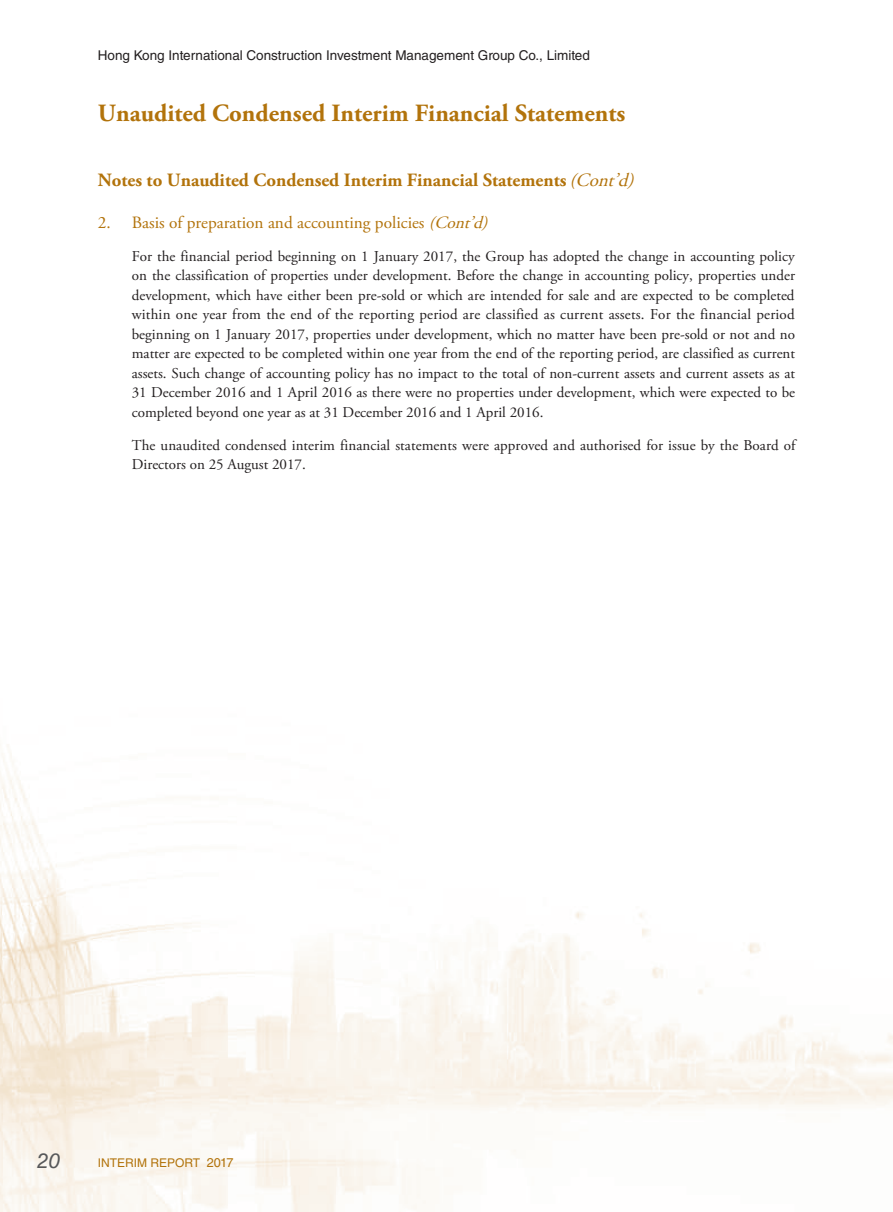
<style>
.page{position:relative;width:893px;height:1212px;background:#fff}
.page>*{position:absolute;margin:0;border:0;box-sizing:border-box;transform-origin:0 0}
.t1{font:700 24.75px "Adobe Garamond Pro";color:#b2730b}
.t2{font:italic 21px "Helvetica LT Std";color:#57585a}
._3__標題{font:700 18.75px "Adobe Garamond Pro";color:#b2730b}
._4__副標題{font:17.25px "Adobe Garamond Pro";color:#b2730b}
._1__內文{font:15px/19.5px "Adobe Garamond Pro";letter-spacing:.005em;color:#231f20;text-align:justify}
.t3{font:13.5px "Helvetica LT Std";color:#231f20}
.t4{font:12px "Helvetica LT Std";color:#b2730b}
.s1{font-weight:400;font-style:italic}
.s2{font-style:italic}
.s3{font-size:12.75px}
</style>
<div class="page">
<img style="left:0;top:744px;width:892px;height:468px">
<p class="t3" style="left:98px;top:48px;width:494px">Hong Kong International Construction Investment Management Group Co., Limited</p>
<h1 class="t1" style="left:98px;top:99px;width:529px">Unaudited Condensed Interim Financial Statements</h1>
<p class="_3__標題" style="left:98px;top:169px;width:543px">Notes to Unaudited Condensed Interim Financial Statements <span class="s1">(Cont’d)</span></p>
<p class="_4__副標題" style="left:98px;top:212px;width:397px">2. Basis of preparation and accounting policies <span class="s2">(Cont’d)</span></p>
<p class="_1__內文" style="left:132px;top:247px;width:665px">For the financial period beginning on 1 January 2017, the Group has adopted the change in accounting policy on the classification of properties under development. Before the change in accounting policy, properties under development, which have either been pre-sold or which are intended for sale and are expected to be completed within one year from the end of the reporting period are classified as current assets. For the financial period beginning on 1 January 2017, properties under development, which no matter have been pre-sold or not and no matter are expected to be completed within one year from the end of the reporting period, are classified as current assets. Such change of accounting policy has no impact to the total of non-current assets and current assets as at 31 December 2016 and 1 April 2016 as there were no properties under development, which were expected to be completed beyond one year as at 31 December 2016 and 1 April 2016.</p>
<p class="_1__內文" style="left:132px;top:436px;width:665px">The unaudited condensed interim financial statements were approved and authorised for issue by the Board of<br>Directors on 25 August 2017.</p>
<p class="t2" style="left:37px;top:1148px;width:25px">20</p>
<p class="t4" style="left:98px;top:1156px;width:137px">INTERIM REPORT <span class="s3">2017</span></p>
</div>
